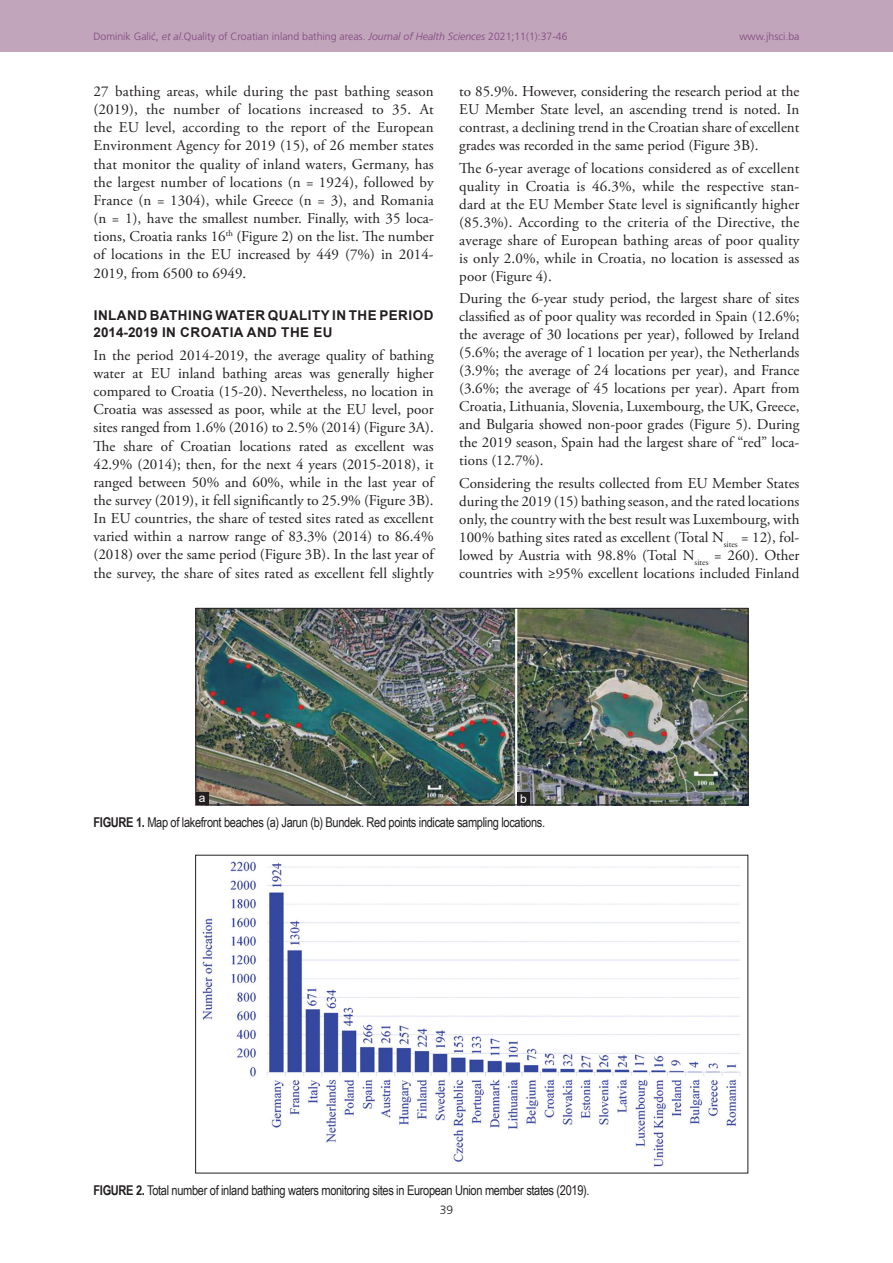
<style>
.page{position:relative;width:893px;height:1263px;background:#fff}
.page>*{position:absolute;margin:0;border:0;box-sizing:border-box;transform-origin:0 0}
.TX{font:15px/18px "Adobe Garamond Pro";color:#231f20;text-align:justify}
.FGC{font:13.5px "Arial Narrow";letter-spacing:-.025em;color:#231f20}
.t1{font:700 13.5px/16.6px "Arial";letter-spacing:.035em;color:#231f20}
.RF{font:300 12px "Frutiger CE";color:#231f20}
.LABEL{font:12px "Arial";color:#fff}
.RH{font:300 10.5px "Frutiger CE";color:#82467e}
.s1{font-style:italic}
.s2{font-weight:700}
</style>
<div class="page">
<img style="left:202px;top:861px;width:539px;height:307px">
<div style="left:0;top:0;width:893px;height:51px;background:#c0a5bb"></div>
<img style="left:198px;top:610px;width:548px;height:193px">
<div style="left:196px;top:608px;width:552px;height:197px;border:1px solid #231f20"></div>
<div style="left:517px;top:792px;width:13px;height:13px;background:#231f20"></div>
<div style="left:196px;top:792px;width:12px;height:13px;background:#231f20"></div>
<p class="RH" style="left:94px;top:30px;width:475px">Dominik Galić, <span class="s1">et al</span>.Quality of Croatian inland bathing areas. <span class="s1">Journal of Health Sciences</span> 2021;11(1):37-46</p>
<p class="RH" style="left:739px;top:30px;width:62px">www.jhsci.ba</p>
<p class="TX" style="left:94px;top:83px;width:342px">27 bathing areas, while during the past bathing season (2019), the number of locations increased to 35. At the EU level, according to the report of the European Environment Agency for 2019 (15), of 26 member states that monitor the quality of inland waters, Germany, has the largest number of locations (n = 1924), followed by France (n = 1304), while Greece (n = 3), and Romania (n = 1), have the smallest number. Finally, with 35 loca&shy;tions, Croatia ranks 16<sup>th</sup> (Figure 2) on the list. The number of locations in the EU increased by 449 (7%) in 2014- 2019, from 6500 to 6949.</p>
<h1 class="t1" style="left:94px;top:308px;width:341px">INLAND BATHING WATER QUALITY IN THE PERIOD<br>2014-2019 IN CROATIA AND THE EU</h1>
<p class="TX" style="left:94px;top:346px;width:342px">In the period 2014-2019, the average quality of bathing water at EU inland bathing areas was generally higher compared to Croatia (15-20). Nevertheless, no location in Croatia was assessed as poor, while at the EU level, poor sites ranged from 1.6% (2016) to 2.5% (2014) (Figure 3A).<br>The share of Croatian locations rated as excellent was 42.9% (2014); then, for the next 4 years (2015-2018), it ranged between 50% and 60%, while in the last year of the survey (2019), it fell significantly to 25.9% (Figure 3B).<br>In EU countries, the share of tested sites rated as excellent varied within a narrow range of 83.3% (2014) to 86.4% (2018) over the same period (Figure 3B). In the last year of the survey, the share of sites rated as excellent fell slightly</p>
<p class="TX" style="left:459px;top:83px;width:342px">to 85.9%. However, considering the research period at the EU Member State level, an ascending trend is noted. In contrast, a declining trend in the Croatian share of excellent grades was recorded in the same period (Figure 3B).</p>
<p class="TX" style="left:459px;top:159px;width:342px">The 6-year average of locations considered as of excellent quality in Croatia is 46.3%, while the respective stan&shy;dard at the EU Member State level is significantly higher (85.3%). According to the criteria of the Directive, the average share of European bathing areas of poor quality is only 2.0%, while in Croatia, no location is assessed as poor (Figure 4).</p>
<p class="TX" style="left:459px;top:290px;width:342px">During the 6-year study period, the largest share of sites classified as of poor quality was recorded in Spain (12.6%; the average of 30 locations per year), followed by Ireland (5.6%; the average of 1 location per year), the Netherlands (3.9%; the average of 24 locations per year), and France (3.6%; the average of 45 locations per year). Apart from Croatia, Lithuania, Slovenia, Luxembourg, the UK, Greece, and Bulgaria showed non-poor grades (Figure 5). During the 2019 season, Spain had the largest share of “red” loca&shy;tions (12.7%).</p>
<p class="TX" style="left:459px;top:474px;width:342px">Considering the results collected from EU Member States during the 2019 (15) bathing season, and the rated locations only, the country with the best result was Luxembourg, with 100% bathing sites rated as excellent (Total N<sub>sites</sub> = 12), fol&shy;lowed by Austria with 98.8% (Total N<sub>sites</sub> = 260). Other countries with ≥95% excellent locations included Finland</p>
<p class="LABEL" style="left:199px;top:789px;width:8px">a</p>
<p class="LABEL" style="left:520px;top:790px;width:8px">b</p>
<p class="FGC" style="left:94px;top:812px;width:453px"><span class="s2">FIGURE 1.</span> Map of lakefront beaches (a) Jarun (b) Bundek. Red points indicate sampling locations.</p>
<p class="FGC" style="left:94px;top:1180px;width:498px"><span class="s2">FIGURE 2.</span> Total number of inland bathing waters monitoring sites in European Union member states (2019).</p>
<p class="RF" style="left:440px;top:1203px;width:15px">39</p>
</div>
